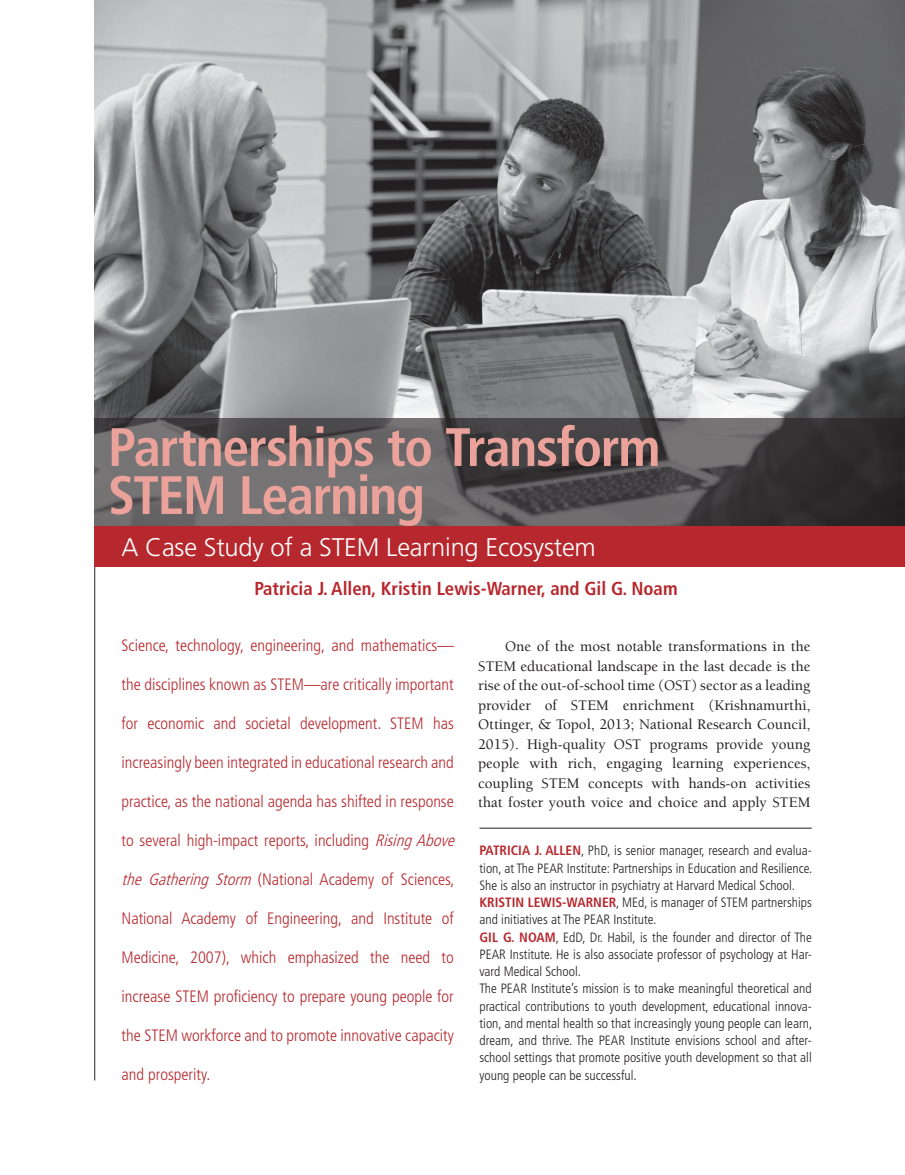
<style>
.page{position:relative;width:905px;height:1175px;background:#fff}
.page>*{position:absolute;margin:0;border:0;box-sizing:border-box;transform-origin:0 0}
.mo_-_headline-title{font:700 condensed 54px/48px "Frutiger";letter-spacing:-.025em;color:#eaa29a}
.mo_-_title_subhead{font:300 25.5px "Frutiger";letter-spacing:-.01em;color:#fff}
.mo_-_authors_headlin{font:700 condensed 18.75px "Frutiger";color:#b6282d}
.mo_-_intro{font:300 condensed 16.5px "Frutiger";color:#b6282d}
.t1{font:500 15px/19.5px "Berkeley";color:#231f20;text-align:justify}
.mo_-_author_bio{font:300 condensed 13.5px/17.2px "Frutiger";color:#231f20;text-align:justify}
.s1{font-style:italic}
.s2{font-weight:700;color:#b6282d}
</style>
<div class="page">
<hr style="left:94px;top:0;width:1px;height:1080px;background:#231f20">
<hr style="left:479px;top:828px;width:332px;height:1px;background:#231f20">
<img style="left:94px;top:0;width:810px;height:418px">
<svg style="left:94px;top:418px;width:810px;height:108px;background:#555354"></svg>
<div style="left:94px;top:526px;width:810px;height:41px;background:#b6282d"></div>
<p class="mo_-_headline-title" style="left:108px;top:423px;width:554px">Partnerships to Transform<br>STEM Learning</p>
<p class="mo_-_title_subhead" style="left:122px;top:533px;width:476px">A Case Study of a STEM Learning Ecosystem</p>
<p class="mo_-_authors_headlin" style="left:254px;top:577px;width:425px">Patricia J. Allen, Kristin Lewis-Warner, and Gil G. Noam</p>
<p class="mo_-_intro" style="left:122px;top:636px;width:334px">Science, technology, engineering, and mathematics—</p>
<p class="mo_-_intro" style="left:122px;top:675px;width:334px">the disciplines known as STEM—are critically important</p>
<p class="mo_-_intro" style="left:122px;top:714px;width:334px">for economic and societal development. STEM has</p>
<p class="mo_-_intro" style="left:122px;top:753px;width:334px">increasingly been integrated in educational research and</p>
<p class="mo_-_intro" style="left:122px;top:792px;width:334px">practice, as the national agenda has shifted in response</p>
<p class="mo_-_intro" style="left:122px;top:831px;width:339px">to several high-impact reports, including <span class="s1">RisingAbove</span></p>
<p class="mo_-_intro" style="left:122px;top:870px;width:334px"><span class="s1">the Gathering Storm</span> (National Academy of Sciences,</p>
<p class="mo_-_intro" style="left:122px;top:909px;width:334px">National Academy of Engineering, and Institute of</p>
<p class="mo_-_intro" style="left:122px;top:948px;width:334px">Medicine, 2007), which emphasized the need to</p>
<p class="mo_-_intro" style="left:122px;top:987px;width:334px">increase STEM proficiency to prepare young people for</p>
<p class="mo_-_intro" style="left:122px;top:1026px;width:334px">the STEM workforce and to promote innovative capacity</p>
<p class="mo_-_intro" style="left:122px;top:1065px;width:90px">and prosperity.</p>
<p class="t1" style="left:478px;top:637px;width:334px;text-indent:27px">One of the most notable transformations in the STEM educational landscape in the last decade is the rise of the out-of-school time (OST) sector as a leading provider of STEM enrichment (Krishnamurthi, Ottinger, &amp; Topol, 2013; National Research Council, 2015). High-quality OST programs provide young people with rich, engaging learning experiences, coupling STEM concepts with hands-on activities that foster youth voice and choice and apply STEM</p>
<p class="mo_-_author_bio" style="left:479px;top:842px;width:334px"><span class="s2">PATRICIA J. ALLEN</span>, PhD, is senior manager, research and evalua&shy;tion, at The PEAR Institute: Partnerships in Education and Resilience.<br>She is also an instructor in psychiatry at Harvard Medical School.</p>
<p class="mo_-_author_bio" style="left:479px;top:894px;width:334px"><span class="s2">KRISTIN LEWIS-WARNER</span>, MEd, is manager of STEM partnerships and initiatives at The PEAR Institute.</p>
<p class="mo_-_author_bio" style="left:479px;top:928px;width:334px"><span class="s2">GIL G. NOAM</span>, EdD, Dr. Habil, is the founder and director of The PEAR Institute. He is also associate professor of psychology at Har&shy;vard Medical School.</p>
<p class="mo_-_author_bio" style="left:479px;top:980px;width:334px">The PEAR Institute’s mission is to make meaningful theoretical and practical contributions to youth development, educational innova&shy;tion, and mental health so that increasingly young people can learn, dream, and thrive. The PEAR Institute envisions school and after&shy;school settings that promote positive youth development so that all young people can be successful.</p>
</div>
